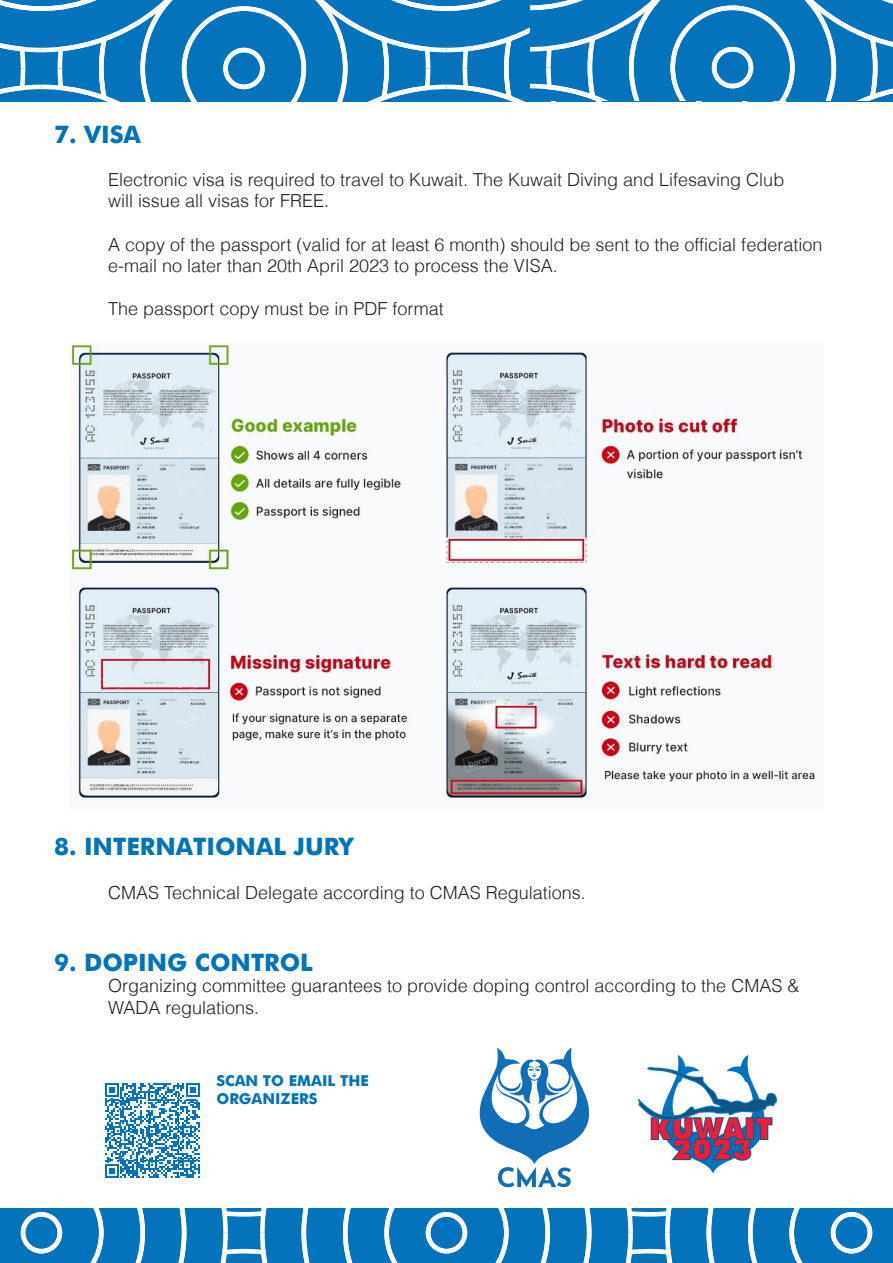
<style>
.page{position:relative;width:893px;height:1263px;background:#fff}
.page>*{position:absolute;margin:0;border:0;box-sizing:border-box;transform-origin:0 0}
.t1{font:700 24px "Futura";color:#0173bb}
.t2{font:300 18px "Helvetica";color:#231f20}
.t3{font:700 15px/18px "Futura";color:#0173bb}
</style>
<div class="page">
<svg style="left:0;top:1209px;width:893px;height:54px;background:#2786c4"></svg>
<img style="left:69px;top:342px;width:746px;height:456px">
<svg style="left:0;top:0;width:893px;height:101px;background:#2b88c5"></svg>
<svg style="left:105px;top:1083px;width:95px;height:95px"></svg>
<img style="left:637px;top:1055px;width:141px;height:119px">
<svg style="left:480px;top:1048px;width:109px;height:139px"></svg>
<p class="t1" style="left:54px;top:116px;width:88px">7. VISA</p>
<p class="t2" style="left:108px;top:168px;width:678px">Electronic visa is required to travel to Kuwait. The Kuwait Diving and Lifesaving Club</p>
<p class="t2" style="left:108px;top:190px;width:223px">will issue all visas for FREE.</p>
<p class="t2" style="left:108px;top:233px;width:716px">A copy of the passport (valid for at least 6 month) should be sent to the official federation</p>
<p class="t2" style="left:108px;top:255px;width:451px">e-mail no later than 20th April 2023 to process the VISA.</p>
<p class="t2" style="left:108px;top:298px;width:337px">The passport copy must be in PDF format</p>
<p class="t1" style="left:54px;top:829px;width:301px">8. INTERNATIONAL JURY</p>
<p class="t2" style="left:108px;top:881px;width:479px">CMAS Technical Delegate according to CMAS Regulations.</p>
<p class="t1" style="left:54px;top:944px;width:260px">9. DOPING CONTROL</p>
<p class="t2" style="left:108px;top:975px;width:693px">Organizing committee guarantees to provide doping control according to the CMAS &amp;</p>
<p class="t2" style="left:108px;top:996px;width:153px">WADA regulations.</p>
<p class="t3" style="left:217px;top:1070px;width:154px">SCAN TO EMAIL THE<br>ORGANIZERS</p>
</div>
